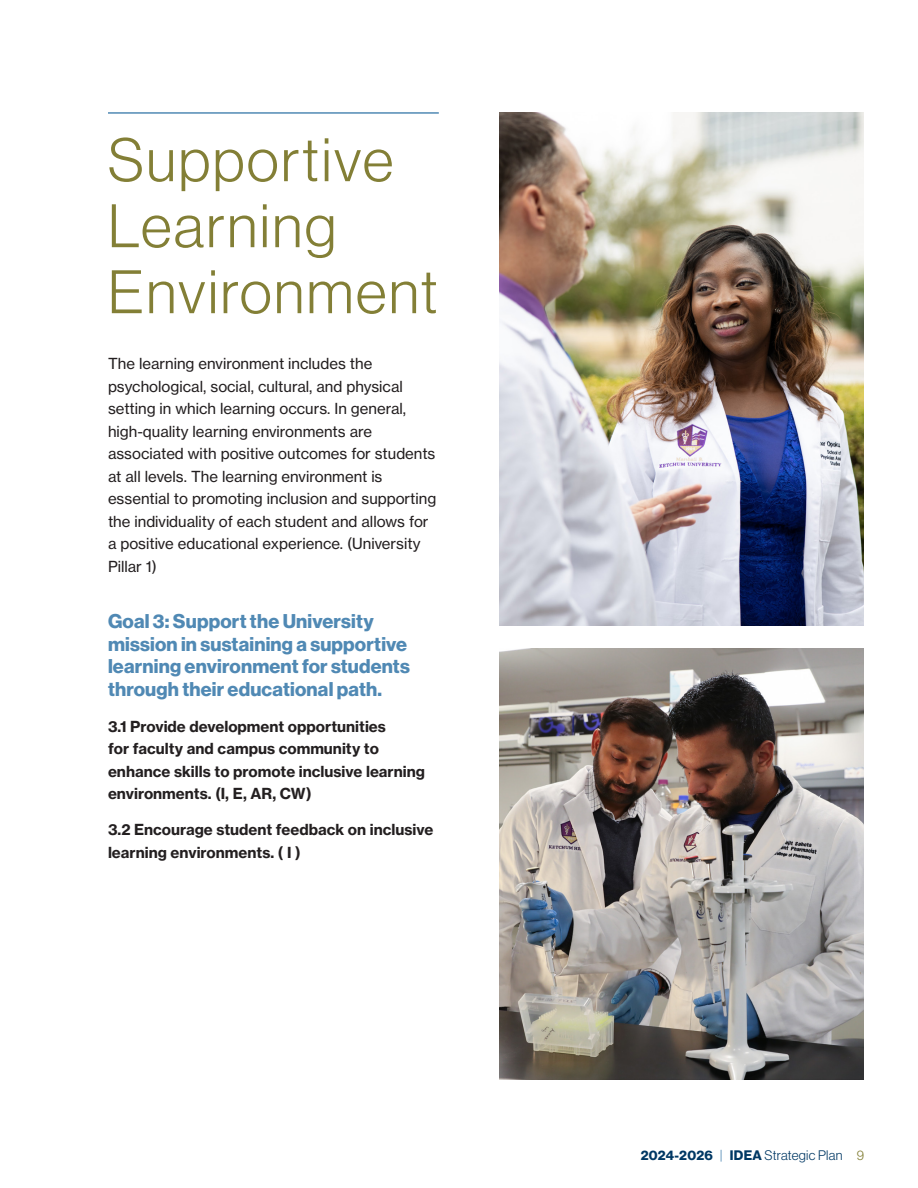
<style>
.page{position:relative;width:918px;height:1188px;background:#fff}
.page>*{position:absolute;margin:0;border:0;box-sizing:border-box;transform-origin:0 0}
.t1{font:60px/66px "N Haas Grotesk DS Pro 45 Lt";letter-spacing:.04em;color:#837f36}
.t2{font:19.5px/22.5px "N Haas Grotesk DS Pro 75 Bd";letter-spacing:.01em;color:#5089b4}
.t3{font:15px/22.5px "N Haas Grotesk TX Pro 55 Rg";color:#231f20}
.t4{font:15px/22.5px "N Haas Grotesk TX Pro 75 Bd";color:#231f20}
.t5{font:13.5px "N Haas Grotesk DS Pro 75 Bd";letter-spacing:.02em;color:#003864}
.s1{font-family:"N Haas Grotesk DS Pro 45 Lt";color:#5089b4}
.s2{font-family:"N Haas Grotesk DS Pro 45 Lt"}
.s3{font-family:"N Haas Grotesk DS Pro 45 Lt";color:#837f36}
</style>
<div class="page">
<hr style="left:108px;top:112px;width:331px;height:2px;background:#5089b4">
<img style="left:500px;top:648px;width:364px;height:432px">
<img style="left:500px;top:112px;width:364px;height:513px">
<p class="t1" style="left:108px;top:127px;width:331px">Supportive<br>Learning<br>Environment</p>
<p class="t3" style="left:108px;top:353px;width:330px">The learning environment includes the psychological, social, cultural, and physical setting in which learning occurs. In general, high-quality learning environments are associated with positive outcomes for students at all levels. The learning environment is essential to promoting inclusion and supporting the individuality of each student and allows for a positive educational experience. (University Pillar 1)</p>
<p class="t2" style="left:108px;top:610px;width:304px">Goal 3: Support the University mission in sustaining a supportive learning environment for students through their educational path.</p>
<p class="t4" style="left:108px;top:715px;width:319px">3.1 Provide development opportunities<br>for faculty and campus community to enhance skills to promote inclusive learning environments. (I, E, AR, CW)</p>
<p class="t4" style="left:108px;top:818px;width:327px">3.2 Encourage student feedback on inclusive learning environments. ( I )</p>
<p class="t5" style="left:641px;top:1147px;width:225px">2024-2026 <span class="s1">|</span> IDEA <span class="s2">Strategic Plan</span> <span class="s3">9</span></p>
</div>
